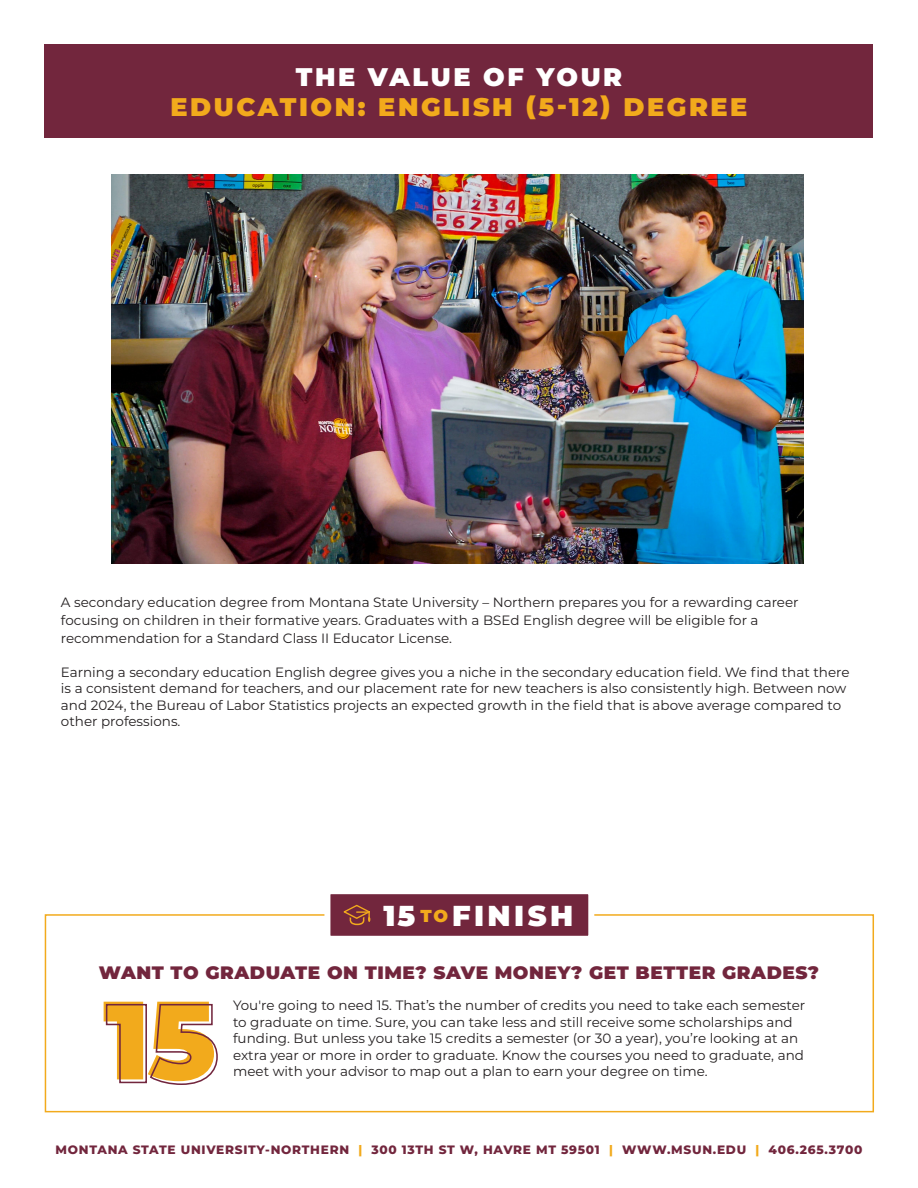
<style>
.page{position:relative;width:918px;height:1188px;background:#fff}
.page>*{position:absolute;margin:0;border:0;box-sizing:border-box;transform-origin:0 0}
.t1{font:900 111px "Montserrat";color:#f2aa1c}
.t2{font:900 28.8px "Montserrat";letter-spacing:.12em;color:#fff}
.t3{font:900 25.5px/30.6px "Montserrat";letter-spacing:.1em;color:#f2aa1c;text-align:center}
.t4{font:900 18px "Montserrat";letter-spacing:.03em;color:#72263d}
.t5{font:13.5px/16.5px "Montserrat";color:#231f20}
.t6{font:800 12.15px "Montserrat";letter-spacing:.06em;color:#72263d}
.s1{color:#fff}
.s2{font-size:17.25px;color:#f2aa1c}
.s3{color:#f2aa1c}
</style>
<div class="page">
<div style="left:45px;top:914px;width:829px;height:198px;border:2px solid #f2aa1c"></div>
<img style="left:112px;top:175px;width:691px;height:389px">
<div style="left:45px;top:45px;width:828px;height:93px;background:#72263d"></div>
<svg style="left:321px;top:894px;width:276px;height:42px;background:#7e374a"></svg>
<p class="t3" style="left:171px;top:60px;width:578px"><span class="s1">THE VALUE OF YOUR<br></span>EDUCATION: ENGLISH (5-12) DEGREE</p>
<p class="t5" style="left:61px;top:593px;width:739px;line-height:18px">A secondary education degree from Montana State University – Northern prepares you for a rewarding career focusing on children in their formative years. Graduates with a BSEd English degree will be eligible for a recommendation for a Standard Class II Educator License.</p>
<p class="t5" style="left:61px;top:664px;width:790px">Earning a secondary education English degree gives you a niche in the secondary education field. We find that there is a consistent demand for teachers, and our placement rate for new teachers is also consistently high. Between now and 2024, the Bureau of Labor Statistics projects an expected growth in the field that is above average compared to other professions.</p>
<p class="t2" style="left:384px;top:894px;width:191px">15 <span class="s2">TO</span>FINISH</p>
<p class="t4" style="left:99px;top:959px;width:722px">WANT TO GRADUATE ON TIME? SAVE MONEY? GET BETTER GRADES?</p>
<p class="t1" style="left:103px;top:957px;width:114px">15</p>
<p class="t5" style="left:233px;top:997px;width:574px">You're going to need 15. That’s the number of credits you need to take each semester to graduate on time. Sure, you can take less and still receive some scholarships and funding. But unless you take 15 credits a semester (or 30 a year), you’re looking at an extra year or more in order to graduate. Know the courses you need to graduate, and meet with your advisor to map out a plan to earn your degree on time.</p>
<p class="t6" style="left:56px;top:1141px;width:808px">MONTANA STATE UNIVERSITY-NORTHERN <span class="s3">|</span> 300 13TH ST W, HAVRE MT 59501 <span class="s3">|</span> WWW.MSUN.EDU <span class="s3">|</span> 406.265.3700</p>
</div>
